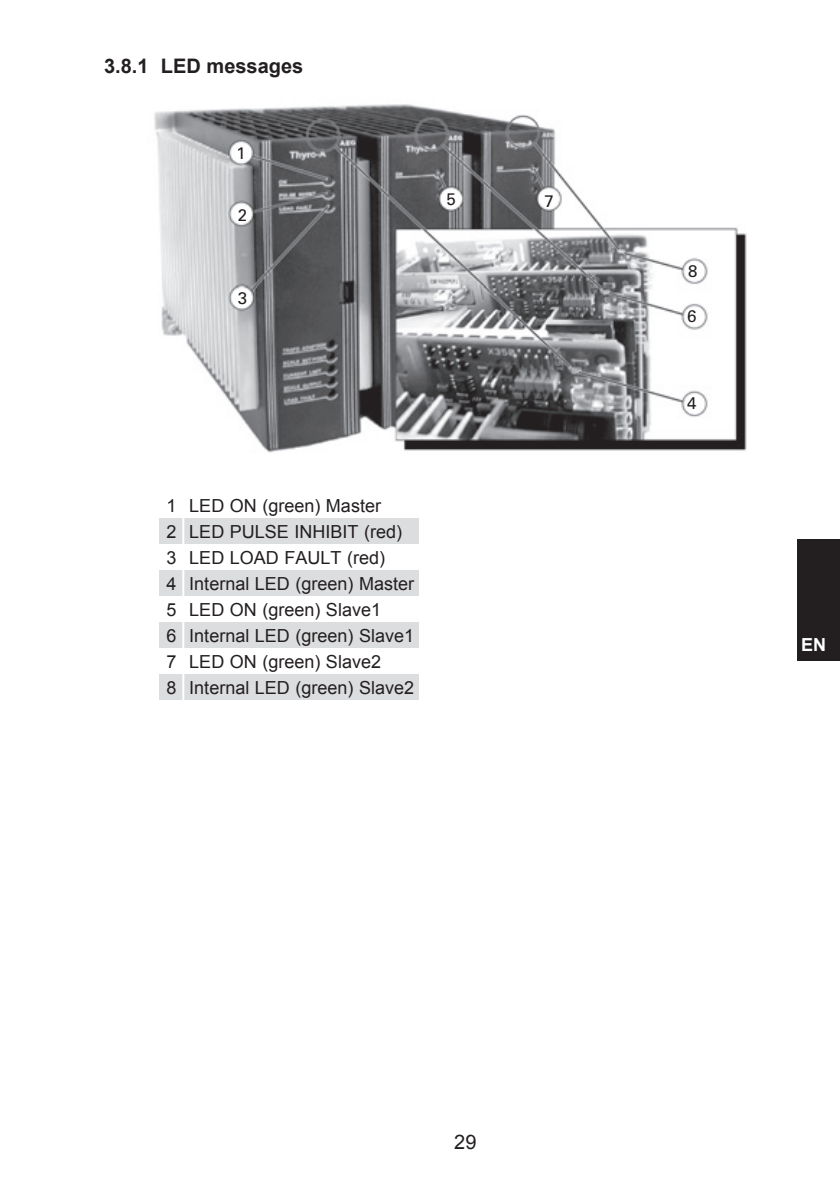
<style>
.page{position:relative;width:840px;height:1191px;background:#fff}
.page>*{position:absolute;margin:0;border:0;box-sizing:border-box;transform-origin:0 0}
.t1{font:700 20px "Arial";color:#231f20}
.t2{font:20px "Arial";color:#231f20}
.t3{font:18px/26px "Arial";color:#231f20}
.t4{font:700 18px "Arial";color:#fff}
.t5{font:16.8px "Univers LT";color:#231f20}
</style>
<div class="page">
<div style="left:797px;top:539px;width:42px;height:121px;background:#231f20"></div>
<img style="left:154px;top:104px;width:593px;height:349px">
<div style="left:159px;top:518px;width:259px;height:25px;background:#dcdddf"></div>
<div style="left:159px;top:570px;width:259px;height:26px;background:#dcdddf"></div>
<div style="left:159px;top:622px;width:259px;height:26px;background:#dcdddf"></div>
<div style="left:159px;top:674px;width:259px;height:26px;background:#dcdddf"></div>
<hr style="left:182px;top:495px;width:2px;height:209px;background:#fff">
<p class="t1" style="left:104px;top:55px;width:200px">3.8.1 LED messages</p>
<p class="t5" style="left:236px;top:146px;width:11px">1</p>
<p class="t5" style="left:237px;top:208px;width:11px">2</p>
<p class="t5" style="left:237px;top:291px;width:11px">3</p>
<p class="t5" style="left:446px;top:191px;width:11px">5</p>
<p class="t3" style="left:166px;top:492px;width:249px">1 LED ON (green) Master<br>2 LED PULSE INHIBIT (red)<br>3 LED LOAD FAULT (red)<br>4 Internal LED (green) Master<br>5 LED ON (green) Slave1<br>6 Internal LED (green) Slave1<br>7 LED ON (green) Slave2<br>8 Internal LED (green) Slave2</p>
<p class="t5" style="left:544px;top:194px;width:11px">7</p>
<p class="t5" style="left:687px;top:264px;width:11px">8</p>
<p class="t5" style="left:687px;top:309px;width:11px">6</p>
<p class="t5" style="left:687px;top:396px;width:11px">4</p>
<p class="t4" style="left:800px;top:635px;width:27px">EN</p>
<p class="t2" style="left:454px;top:1130px;width:24px">29</p>
</div>
